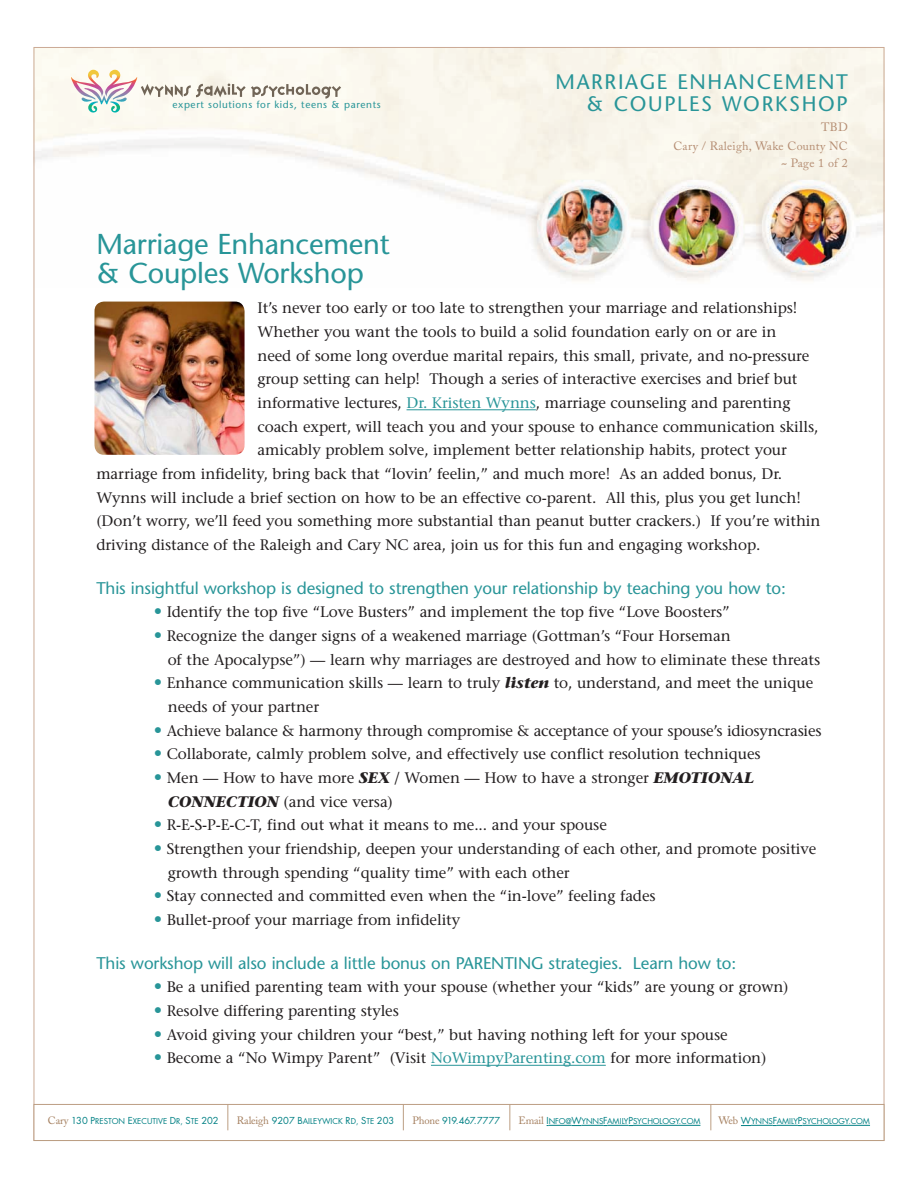
<style>
.page{position:relative;width:918px;height:1188px;background:#fff}
.page>*{position:absolute;margin:0;border:0;box-sizing:border-box;transform-origin:0 0}
.t1{font:28.65px/28.7px "Stone Sans";letter-spacing:-.005em;color:#289598}
.t2{font:21px/22.5px "Stone Sans";letter-spacing:.08em;color:#289598;text-align:right}
.t3{font:16.95px "Stone Sans";letter-spacing:-.005em;color:#289598}
.t4{font:15.15px "Stone Serif";letter-spacing:-.005em;color:#231f20}
.t5{font:12px "Adobe Caslon";letter-spacing:.02em;color:#b58d72}
.t6{font:10.05px "Stone Sans";letter-spacing:.06em;color:#289598}
.t7{font:9.3px "Futura";letter-spacing:-.015em;color:#008084}
.t8{font:7.8px "Futura";letter-spacing:-.015em;color:#008084}
.s1{font-size:18px}
.s2{color:#289598}
.s3{font-family:"Stone Sans";font-size:16.95px;color:#289598}
.s4{font-weight:700;font-style:italic}
.s5{font-family:"Adobe Caslon";font-size:10.65px;color:#a37d5c}
.s6{font-size:9.3px}
</style>
<div class="page">
<img style="left:36px;top:49px;width:846px;height:232px">
<svg style="left:71px;top:70px;width:270px;height:45px"></svg>
<hr style="left:407px;top:409px;width:129px;height:1px;background:#289598">
<hr style="left:431px;top:1065px;width:175px;height:1px;background:#289598">
<img style="left:94px;top:302px;width:151px;height:153px">
<div style="left:34px;top:1104px;width:850px;height:37px;background:#fff;border:1px solid #bc9e83"></div>
<svg style="left:547px;top:1125px;width:86px;height:1px"></svg>
<hr style="left:633px;top:1125px;width:67px;height:1px;background:#008084">
<svg style="left:741px;top:1125px;width:61px;height:1px"></svg>
<hr style="left:802px;top:1125px;width:68px;height:1px;background:#008084">
<svg style="left:228px;top:1104px;width:1px;height:26px"></svg>
<svg style="left:403px;top:1104px;width:1px;height:26px"></svg>
<svg style="left:510px;top:1104px;width:1px;height:26px"></svg>
<svg style="left:711px;top:1104px;width:1px;height:26px"></svg>
<p class="t6" style="left:173px;top:99px;width:210px">expert solutions for kids, teens &amp; parents</p>
<p class="t2" style="left:556px;top:70px;width:294px">MARRIAGE ENHANCEMENT &amp; COUPLES WORKSHOP</p>
<p class="t5" style="left:821px;top:120px;width:28px">TBD</p>
<p class="t5" style="left:673px;top:139px;width:176px">Cary / Raleigh, Wake County NC</p>
<p class="t5" style="left:781px;top:156px;width:68px"><span class="s1">˜</span> Page 1 of 2</p>
<p class="t1" style="left:96px;top:230px;width:295px">Marriage Enhancement &amp; Couples Workshop</p>
<p class="t4" style="left:258px;top:299px;width:541px">It’s never too early or too late to strengthen your marriage and relationships!</p>
<p class="t4" style="left:258px;top:322px;width:520px">Whether you want the tools to build a solid foundation early on or are in</p>
<p class="t4" style="left:258px;top:346px;width:553px">need of some long overdue marital repairs, this small, private, and no-pressure</p>
<p class="t4" style="left:258px;top:370px;width:541px">group setting can help! Though a series of interactive exercises and brief but</p>
<p class="t4" style="left:258px;top:393px;width:535px">informative lectures, <span class="s2">Dr. Kristen Wynns</span>, marriage counseling and parenting</p>
<p class="t4" style="left:258px;top:417px;width:562px">coach expert, will teach you and your spouse to enhance communication skills,</p>
<p class="t4" style="left:258px;top:441px;width:531px">amicably problem solve, implement better relationship habits, protect your</p>
<p class="t4" style="left:96px;top:464px;width:687px">marriage from infidelity, bring back that “lovin’ feelin,” and much more! As an added bonus, Dr.</p>
<p class="t4" style="left:96px;top:488px;width:706px">Wynns will include a brief section on how to be an effective co-parent. All this, plus you get lunch!</p>
<p class="t4" style="left:96px;top:512px;width:726px">(Don’t worry, we’ll feed you something more substantial than peanut butter crackers.) If you’re within</p>
<p class="t4" style="left:96px;top:535px;width:666px">driving distance of the Raleigh and Cary NC area, join us for this fun and engaging workshop.</p>
<p class="t3" style="left:96px;top:577px;width:691px">This insightful workshop is designed to strengthen your relationship by teaching you how to:</p>
<p class="t4" style="left:154px;top:603px;width:578px"><span class="s3">•</span> Identify the top five “Love Busters” and implement the top five “Love Boosters”</p>
<p class="t4" style="left:154px;top:626px;width:578px"><span class="s3">•</span> Recognize the danger signs of a weakened marriage (Gottman’s “Four Horseman</p>
<p class="t4" style="left:168px;top:650px;width:654px">of the Apocalypse”) — learn why marriages are destroyed and how to eliminate these threats</p>
<p class="t4" style="left:154px;top:674px;width:661px"><span class="s3">•</span> Enhance communication skills — learn to truly <span class="s4">listen</span> to, understand, and meet the unique</p>
<p class="t4" style="left:168px;top:697px;width:153px">needs of your partner</p>
<p class="t4" style="left:154px;top:721px;width:669px"><span class="s3">•</span> Achieve balance &amp; harmony through compromise &amp; acceptance of your spouse’s idiosyncrasies</p>
<p class="t4" style="left:154px;top:745px;width:608px"><span class="s3">•</span> Collaborate, calmly problem solve, and effectively use conflict resolution techniques</p>
<p class="t4" style="left:154px;top:768px;width:602px"><span class="s3">•</span> Men — How to have more <span class="s4">SEX</span> / Women — How to have a stronger <span class="s4">EMOTIONAL</span></p>
<p class="t4" style="left:168px;top:792px;width:227px"><span class="s4">CONNECTION</span> (and vice versa)</p>
<p class="t4" style="left:154px;top:816px;width:455px"><span class="s3">•</span> R-E-S-P-E-C-T, find out what it means to me... and your spouse</p>
<p class="t4" style="left:154px;top:839px;width:664px"><span class="s3">•</span> Strengthen your friendship, deepen your understanding of each other, and promote positive</p>
<p class="t4" style="left:168px;top:863px;width:404px">growth through spending “quality time” with each other</p>
<p class="t4" style="left:154px;top:887px;width:503px"><span class="s3">•</span> Stay connected and committed even when the “in-love” feeling fades</p>
<p class="t4" style="left:154px;top:910px;width:308px"><span class="s3">•</span> Bullet-proof your marriage from infidelity</p>
<p class="t3" style="left:96px;top:952px;width:641px">This workshop will also include a little bonus on PARENTING strategies. Learn how to:</p>
<p class="t4" style="left:154px;top:978px;width:636px"><span class="s3">•</span> Be a unified parenting team with your spouse (whether your “kids” are young or grown)</p>
<p class="t4" style="left:154px;top:1002px;width:247px"><span class="s3">•</span> Resolve differing parenting styles</p>
<p class="t4" style="left:154px;top:1025px;width:576px"><span class="s3">•</span> Avoid giving your children your “best,” but having nothing left for your spouse</p>
<p class="t4" style="left:154px;top:1049px;width:614px"><span class="s3">•</span> Become a “No Wimpy Parent” (Visit <span class="s2">NoWimpyParenting.com</span> for more information)</p>
<p class="t8" style="left:48px;top:1116px;width:172px"><span class="s5">Cary</span> <span class="s6">130 P</span>RESTON <span class="s6">E</span>XECUTIVE <span class="s6">D</span>R, <span class="s6">S</span>TE <span class="s6">202</span></p>
<p class="t8" style="left:237px;top:1116px;width:159px"><span class="s5">Raleigh</span> <span class="s6">9207 B</span>AILEYWICK <span class="s6">R</span>D, <span class="s6">S</span>TE <span class="s6">203</span></p>
<p class="t7" style="left:412px;top:1114px;width:89px"><span class="s5">Phone</span> 919.467.7777</p>
<p class="t8" style="left:519px;top:1116px;width:184px"><span class="s5">Email</span> <span class="s6">I</span>NFO@<span class="s6">W</span>YNNS<span class="s6">F</span>AMILY<span class="s6">P</span>SYCHOLOGY.COM</p>
<p class="t8" style="left:718px;top:1116px;width:153px"><span class="s5">Web</span> <span class="s6">W</span>YNNS<span class="s6">F</span>AMILY<span class="s6">P</span>SYCHOLOGY.COM</p>
</div>
